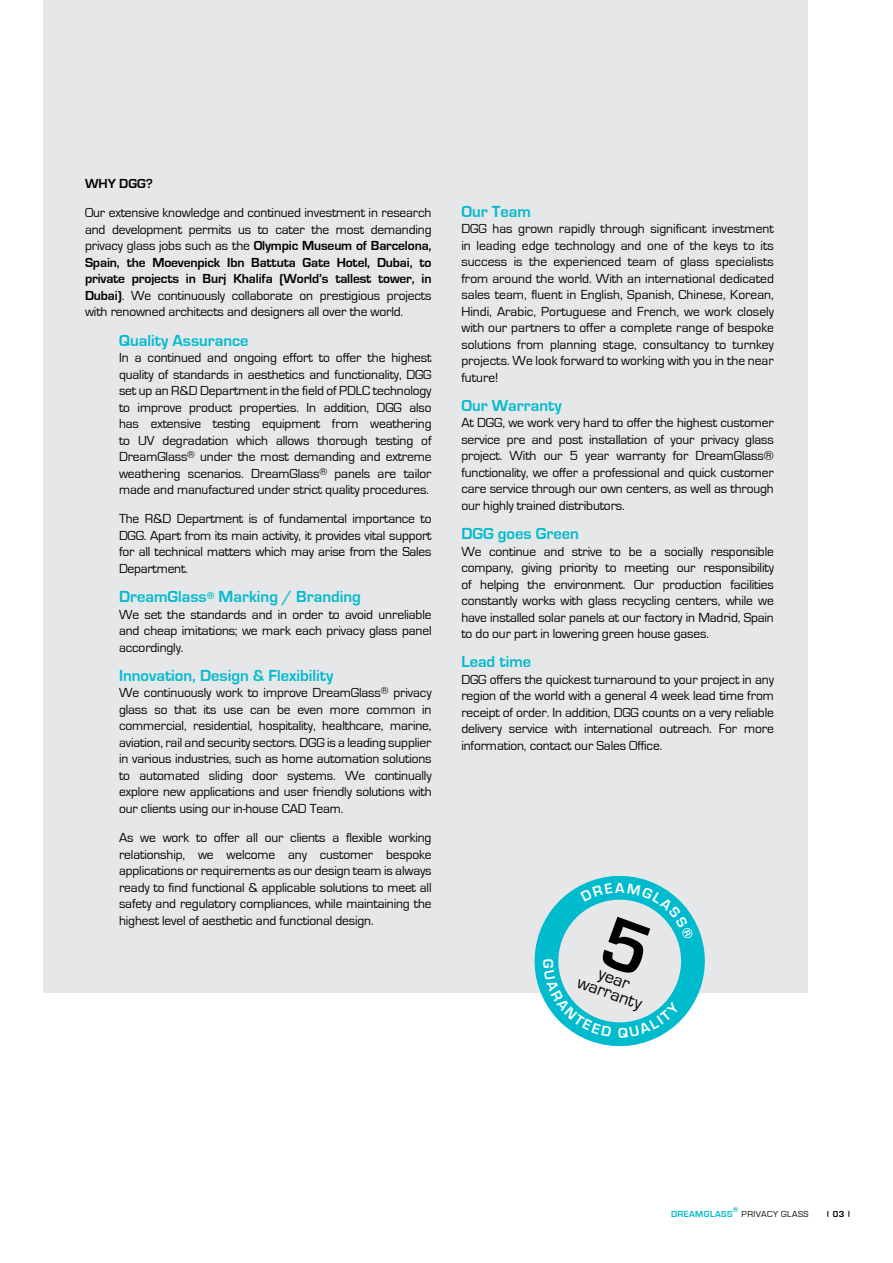
<style>
.page{position:relative;width:893px;height:1263px;background:#fff}
.page>*{position:absolute;margin:0;border:0;box-sizing:border-box;transform-origin:0 0}
.t1{font:18px/15px "Eurostile";color:#000;text-align:center}
.t2{font:700 16.5px "Eurostile";color:#00bbce}
.t3{font:700 14.85px "Eurostile";color:#fff}
.t4{font:13.5px/16.5px "Eurostile";letter-spacing:-.01em;color:#000;text-align:justify}
.t5{font:700 13.5px "Eurostile";color:#000}
.t6{font:9px "Eurostile";letter-spacing:.05em;color:#000}
.t7{font:700 9px "Eurostile";letter-spacing:.05em;color:#00bbce}
.t8{font:700 9px "Eurostile";color:#000}
.t9{font:700 7.5px "Eurostile";color:#00bbce}
.s1{font-weight:700}
</style>
<div class="page">
<div style="left:44px;top:0;width:764px;height:992px;background:#e6e7e8"></div>
<svg style="left:524px;top:875px;width:191px;height:172px"></svg>
<p class="t5" style="left:85px;top:176px;width:69px">WHY DGG?</p>
<p class="t4" style="left:85px;top:205px;width:348px">Our extensive knowledge and continued investment in research and development permits us to cater the most demanding privacy glass jobs such as the <span class="s1">Olympic Museum of Barcelona, Spain, the Moevenpick Ibn Battuta Gate Hotel, Dubai, to private projects in Burj Khalifa (World’s tallest tower, in Dubai)</span>. We continuously collaborate on prestigious projects with renowned architects and designers all over the world.</p>
<p class="t2" style="left:119px;top:331px;width:131px">Quality Assurance</p>
<p class="t4" style="left:119px;top:350px;width:314px">In a continued and ongoing effort to offer the highest quality of standards in aesthetics and functionality, DGG set up an R&amp;D Department in the field of PDLC technology to improve product properties. In addition, DGG also has extensive testing equipment from weathering to UV degradation which allows thorough testing of DreamGlass<sup>®</sup> under the most demanding and extreme weathering scenarios. DreamGlass<sup>®</sup> panels are tailor made and manufactured under strict quality procedures.</p>
<p class="t4" style="left:119px;top:511px;width:314px">The R&amp;D Department is of fundamental importance to DGG. Apart from its main activity, it provides vital support for all technical matters which may arise from the Sales Department.</p>
<p class="t2" style="left:119px;top:588px;width:243px">DreamGlass<sup>®</sup> Marking / Branding</p>
<p class="t4" style="left:119px;top:606px;width:314px">We set the standards and in order to avoid unreliable and cheap imitations; we mark each privacy glass panel accordingly.</p>
<p class="t2" style="left:119px;top:666px;width:216px">Innovation, Design &amp; Flexibility</p>
<p class="t4" style="left:119px;top:685px;width:314px">We continuously work to improve DreamGlass<sup>®</sup> privacy glass so that its use can be even more common in commercial, residential, hospitality, healthcare, marine, aviation, rail and security sectors. DGG is a leading supplier in various industries, such as home automation solutions to automated sliding door systems. We continually explore new applications and user friendly solutions with our clients using our in-house CAD Team.</p>
<p class="t4" style="left:119px;top:830px;width:314px">As we work to offer all our clients a flexible working relationship, we welcome any customer bespoke applications or requirements as our design team is always ready to find functional &amp; applicable solutions to meet all safety and regulatory compliances, while maintaining the highest level of aesthetic and functional design.</p>
<p class="t2" style="left:461px;top:202px;width:71px">Our Team</p>
<p class="t4" style="left:461px;top:221px;width:314px">DGG has grown rapidly through significant investment in leading edge technology and one of the keys to its success is the experienced team of glass specialists from around the world. With an international dedicated sales team, fluent in English, Spanish, Chinese, Korean, Hindi, Arabic, Portuguese and French, we work closely with our partners to offer a complete range of bespoke solutions from planning stage, consultancy to turnkey projects. We look forward to working with you in the near future!</p>
<p class="t2" style="left:461px;top:396px;width:102px">Our Warranty</p>
<p class="t4" style="left:461px;top:415px;width:314px">At DGG, we work very hard to offer the highest customer service pre and post installation of your privacy glass project. With our 5 year warranty for DreamGlass® functionality, we offer a professional and quick customer care service through our own centers, as well as through our highly trained distributors.</p>
<p class="t2" style="left:461px;top:525px;width:119px">DGG goes Green</p>
<p class="t4" style="left:461px;top:543px;width:314px">We continue and strive to be a socially responsible company, giving priority to meeting our responsibility of helping the environment. Our production facilities constantly works with glass recycling centers, while we have installed solar panels at our factory in Madrid, Spain to do our part in lowering green house gases.</p>
<p class="t2" style="left:461px;top:653px;width:71px">Lead time</p>
<p class="t4" style="left:461px;top:671px;width:314px">DGG offers the quickest turnaround to your project in any region of the world with a general 4 week lead time from receipt of order. In addition, DGG counts on a very reliable delivery service with international outreach. For more information, contact our Sales Office.</p>
<p class="t3" style="left:615px;top:879px;width:11px">A</p>
<h1 class="t1" style="left:586px;top:960px;width:69px;rotate:20deg">year warranty</h1>
<p class="t9" style="left:733px;top:1206px;width:7px">®</p>
<p class="t6" style="left:742px;top:1209px;width:68px">PRIVACY GLASS</p>
<p class="t7" style="left:671px;top:1209px;width:63px">DREAMGLASS</p>
<p class="t8" style="left:833px;top:1209px;width:13px">03</p>
</div>
